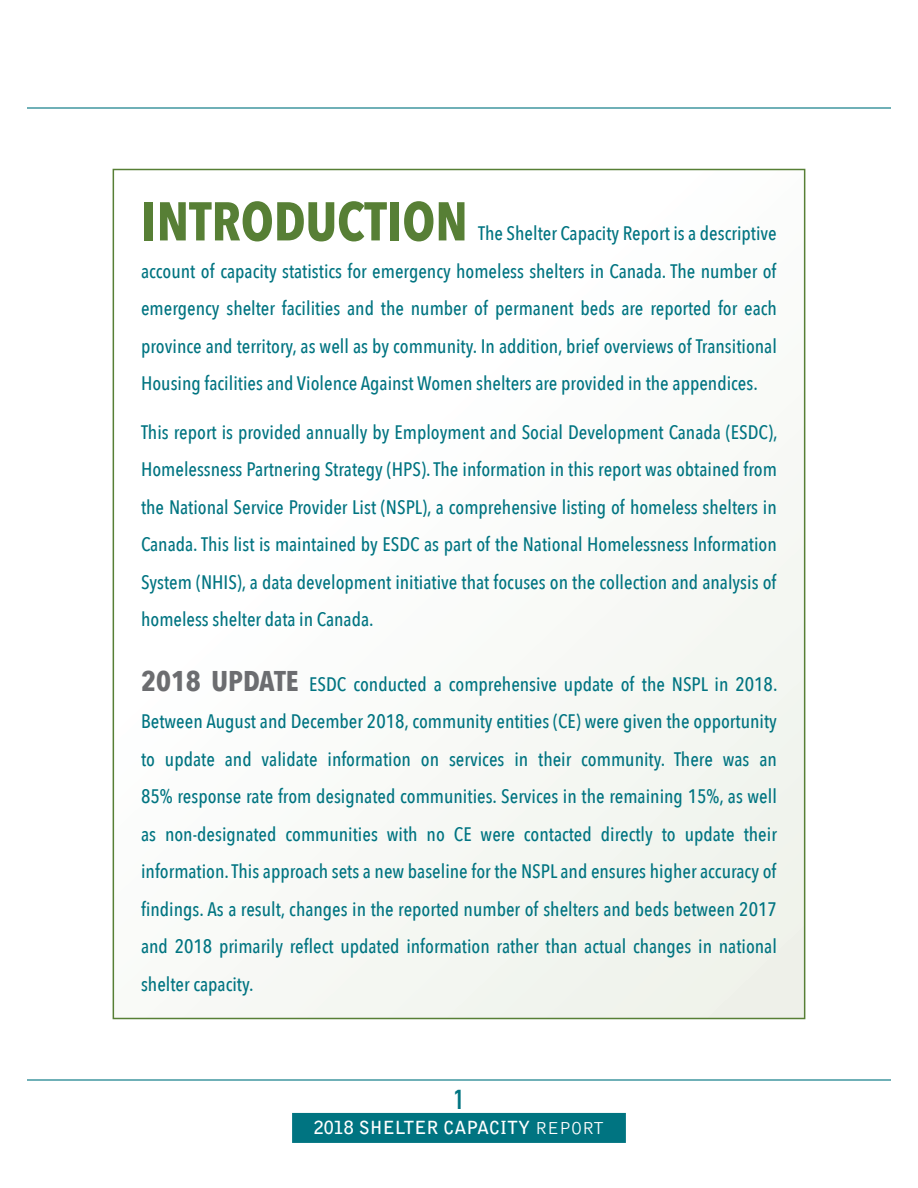
<style>
.page{position:relative;width:918px;height:1188px;background:#fff}
.page>*{position:absolute;margin:0;border:0;box-sizing:border-box;transform-origin:0 0}
.Intro_text_with_titl{font:700 54px "Avenir Next Condensed";color:#577f35}
.t1{font:27px "DIN Engschrift Std";color:#007481}
.Intro_text_with_subt{font:500 19.5px/37.5px "Avenir Next Condensed";color:#007481;text-align:justify}
.Intro_text_no_title{font:500 19.5px/37.5px "Avenir Next Condensed";color:#007481;text-align:justify}
.Intro_text_with_titl-2{font:500 19.5px/37.5px "Avenir Next Condensed";color:#007481;text-align:justify}
.t2{font:700 18px "Bell Gothic Std";color:#fff}
.s1{font-weight:700;font-size:28.5px;color:#6c6d70}
.s2{font-weight:300}
</style>
<div class="page">
<hr style="left:27px;top:107px;width:864px;height:2px;background:#007481">
<hr style="left:27px;top:1079px;width:864px;height:2px;background:#007481">
<div style="left:292px;top:1113px;width:334px;height:30px;background:#007481"></div>
<div style="left:113px;top:170px;width:692px;height:848px;background:#fafbfa"></div>
<p class="Intro_text_with_titl" style="left:141px;top:188px;width:328px">INTRODUCTION</p>
<p class="Intro_text_with_titl-2" style="left:141px;top:215px;width:637px;text-indent:337px">The Shelter Capacity Report is a descriptive account of capacity statistics for emergency homeless shelters in Canada. The number of emergency shelter facilities and the number of permanent beds are reported for each province and territory, as well as by community. In addition, brief overviews of Transitional Housing facilities and Violence Against Women shelters are provided in the appendices.</p>
<p class="Intro_text_no_title" style="left:141px;top:413px;width:638px">This report is provided annually by Employment and Social Development Canada (ESDC), Homelessness Partnering Strategy (HPS). The information in this report was obtained from the National Service Provider List (NSPL), a comprehensive listing of homeless shelters in Canada. This list is maintained by ESDC as part of the National Homelessness Information System (NHIS), a data development initiative that focuses on the collection and analysis of homeless shelter data in Canada.</p>
<p class="Intro_text_with_subt" style="left:141px;top:665px;width:638px"><span class="s1">2018 UPDATE</span> ESDC conducted a comprehensive update of the NSPL in 2018.<br>Between August and December 2018, community entities (CE) were given the opportunity to update and validate information on services in their community. There was an 85% response rate from designated communities. Services in the remaining 15%, as well as non-designated communities with no CE were contacted directly to update their information. This approach sets a new baseline for the NSPL and ensures higher accuracy of findings. As a result, changes in the reported number of shelters and beds between 2017 and 2018 primarily reflect updated information rather than actual changes in national shelter capacity.</p>
<h2 class="t1" style="left:454px;top:1084px;width:12px">1</h2>
<p class="t2" style="left:314px;top:1117px;width:292px">2018 SHELTER CAPACITY <span class="s2">REPORT</span></p>
</div>
